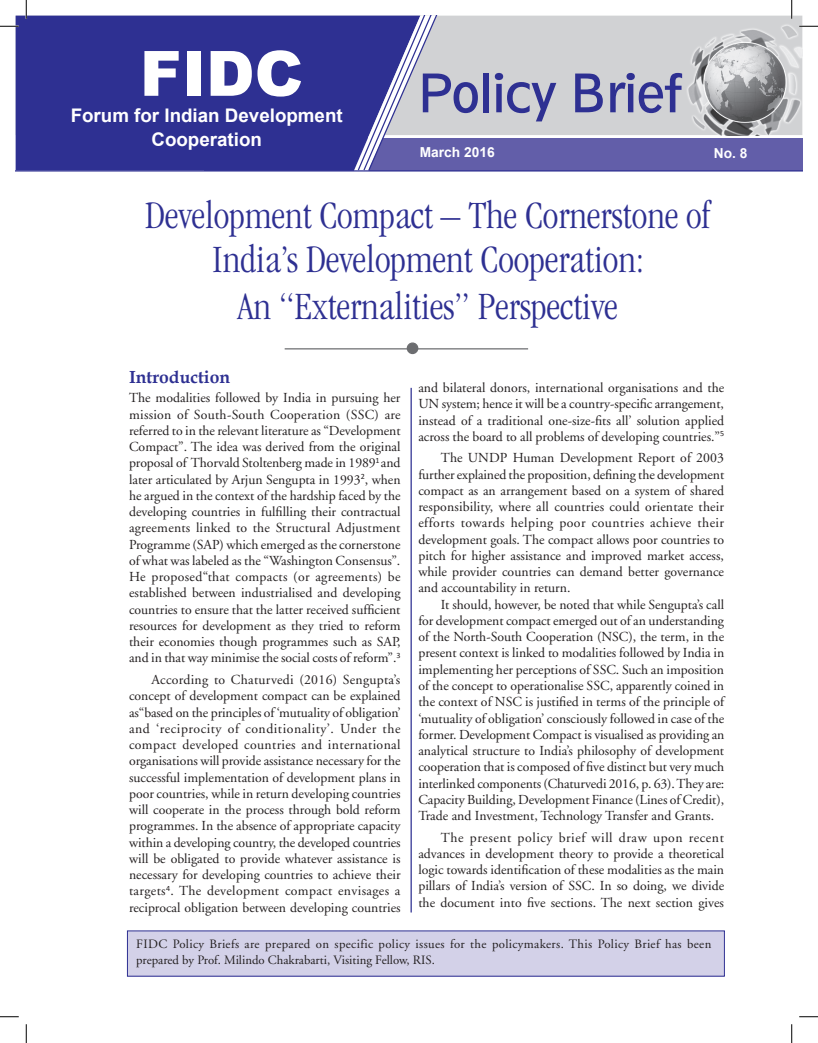
<style>
.page{position:relative;width:818px;height:1043px;background:#fff}
.page>*{position:absolute;margin:0;border:0;box-sizing:border-box;transform-origin:0 0}
.t1{font:900 62.5px "Arial";color:#fff}
.t2{font:condensed 50px "Geometric 212 BT";letter-spacing:-.01em;color:#2e3092}
.t3{font:300 condensed 40px/43.8px "Garamond";color:#2e3092;text-align:center}
.t4{font:700 18.75px/23.8px "Arial";color:#fff;text-align:center}
.t5{font:700 17.5px "Book Antiqua";color:#2e3092}
.t6{font:13.75px/16.2px "Adobe Garamond";color:#231f20;text-align:justify}
.t7{font:700 13.75px "Arial";color:#fff}
.t8{font:12.75px/16.2px "Adobe Garamond";letter-spacing:.025em;color:#231f20}
</style>
<div class="page">
<div style="left:204px;top:138px;width:598px;height:32px;background:#625ea9"></div>
<div style="left:16px;top:16px;width:786px;height:119px;background:#d1d2d4"></div>
<div style="left:16px;top:16px;width:337px;height:154px;background:#2e3092"></div>
<img style="left:687px;top:16px;width:115px;height:119px">
<svg style="left:353px;top:16px;width:92px;height:156px"></svg>
<hr style="left:284px;top:348px;width:244px;height:1px;background:#6c6d70">
<div style="left:407px;top:343px;width:10px;height:10px;background:#6c6d70;border-radius:50%"></div>
<div style="left:406px;top:342px;width:12px;height:12px;border:1px solid #6c6d70;border-radius:50%"></div>
<hr style="left:410px;top:388px;width:2px;height:524px;background:#2e3092">
<div style="left:127px;top:930px;width:597px;height:46px;background:#d3d1e8"></div>
<hr style="left:16px;top:170px;width:786px;height:1px;background:#2e3092">
<svg style="left:0;top:25px;width:19px;height:2px"></svg>
<svg style="left:799px;top:25px;width:19px;height:2px"></svg>
<svg style="left:0;top:1016px;width:19px;height:1px"></svg>
<svg style="left:799px;top:1016px;width:19px;height:1px"></svg>
<svg style="left:25px;top:0;width:2px;height:19px"></svg>
<svg style="left:25px;top:1024px;width:2px;height:18px"></svg>
<svg style="left:790px;top:0;width:2px;height:19px"></svg>
<svg style="left:791px;top:1024px;width:1px;height:18px"></svg>
<h1 class="t1" style="left:140px;top:28px;width:165px">FIDC</h1>
<h3 class="t4" style="left:71px;top:105px;width:273px">Forum for Indian Development<br>Cooperation</h3>
<h2 class="t2" style="left:417px;top:62px;width:266px">Policy Brief</h2>
<p class="t7" style="left:420px;top:143px;width:76px">March 2016</p>
<p class="t7" style="left:714px;top:144px;width:35px">No. 8</p>
<h3 class="t3" style="left:145px;top:193px;width:567px">Development Compact – The Cornerstone of<br>India’s Development Cooperation:</h3>
<h3 class="t3" style="left:238px;top:285px;width:381px">An “Externalities” Perspective</h3>
<p class="t5" style="left:129px;top:365px;width:103px">Introduction</p>
<p class="t6" style="left:129px;top:390px;width:273px">The modalities followed by India in pursuing her mission of South-South Cooperation (SSC) are referred to in the relevant literature as “Development Compact”. The idea was derived from the original proposal of Thorvald Stoltenberg made in 1989<sup>1</sup> and later articulated by Arjun Sengupta in 1993<sup>2</sup>, when he argued in the context of the hardship faced by the developing countries in fulfilling their contractual agreements linked to the Structural Adjustment Programme (SAP) which emerged as the cornerstone of what was labeled as the “Washington Consensus”.<br>He proposed“that compacts (or agreements) be established between industrialised and developing countries to ensure that the latter received sufficient resources for development as they tried to reform their economies though programmes such as SAP, and in that way minimise the social costs of reform”.<sup>3</sup></p>
<p class="t6" style="left:129px;top:672px;width:273px;text-indent:22px">According to Chaturvedi (2016) Sengupta’s concept of development compact can be explained as“based on the principles of ‘mutuality of obligation’ and ‘reciprocity of conditionality’. Under the compact developed countries and international organisations will provide assistance necessary for the successful implementation of development plans in poor countries, while in return developing countries will cooperate in the process through bold reform programmes. In the absence of appropriate capacity within a developing country, the developed countries will be obligated to provide whatever assistance is necessary for developing countries to achieve their targets<sup>4</sup>. The development compact envisages a reciprocal obligation between developing countries</p>
<p class="t6" style="left:418px;top:380px;width:307px">and bilateral donors, international organisations and the UN system; hence it will be a country-specific arrangement, instead of a traditional one-size-fits all’ solution applied across the board to all problems of developing countries.”<sup>5</sup></p>
<p class="t6" style="left:418px;top:450px;width:307px;text-indent:22px">The UNDP Human Development Report of 2003 further explained the proposition, defining the development compact as an arrangement based on a system of shared responsibility, where all countries could orientate their efforts towards helping poor countries achieve their development goals. The compact allows poor countries to pitch for higher assistance and improved market access, while provider countries can demand better governance and accountability in return.</p>
<p class="t6" style="left:418px;top:596px;width:307px;text-indent:22px">It should, however, be noted that while Sengupta’s call for development compact emerged out of an understanding of the North-South Cooperation (NSC), the term, in the present context is linked to modalities followed by India in implementing her perceptions of SSC. Such an imposition of the concept to operationalise SSC, apparently coined in the context of NSC is justified in terms of the principle of ‘mutuality of obligation’ consciously followed in case of the former. Development Compact is visualised as providing an analytical structure to India’s philosophy of development cooperation that is composed of five distinct but very much interlinked components (Chaturvedi 2016, p. 63). They are:<br>Capacity Building, Development Finance (Lines of Credit), Trade and Investment, Technology Transfer and Grants.</p>
<p class="t6" style="left:418px;top:829px;width:307px;text-indent:22px">The present policy brief will draw upon recent advances in development theory to provide a theoretical logic towards identification of these modalities as the main pillars of India’s version of SSC. In so doing, we divide the document into five sections. The next section gives</p>
<p class="t8" style="left:136px;top:935px;width:576px">FIDC Policy Briefs are prepared on specific policy issues for the policymakers. This Policy Brief has been prepared by Prof. Milindo Chakrabarti, Visiting Fellow, RIS.</p>
</div>
